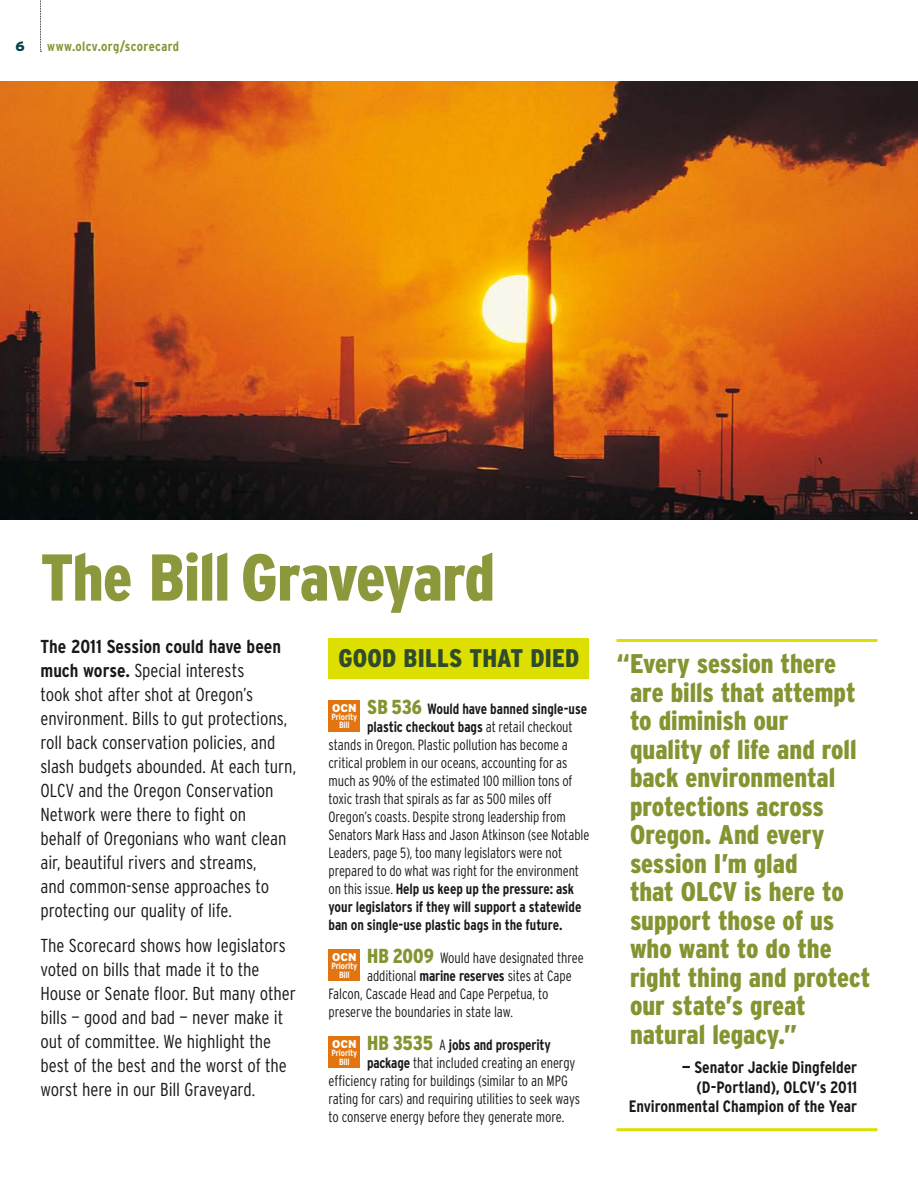
<style>
.page{position:relative;width:918px;height:1188px;background:#fff}
.page>*{position:absolute;margin:0;border:0;box-sizing:border-box;transform-origin:0 0}
.t1{font:900 condensed 66px "Interstate";letter-spacing:-.02em;color:#8d983d}
.t2{font:900 condensed 27px/28.5px "Interstate";color:#869331}
.t3{font:900 condensed 25.5px "Interstate";color:#2f4b29}
.t4{font:300 condensed 18.75px/24px "Interstate";letter-spacing:-.005em;color:#1a1818}
.t5{font:700 condensed 16.5px/19.5px "Interstate";letter-spacing:-.005em;color:#1a1818;text-align:right}
.t6{font:300 condensed 14.85px "Interstate";letter-spacing:-.005em;color:#1a1818;scale:.95 1}
.t7{font:700 condensed 14.85px "Interstate";letter-spacing:-.005em;color:#1a1818;scale:.95 1}
.t8{font:700 condensed 13.5px "Interstate";letter-spacing:.025em;color:#869331}
.t9{font:900 13.5px "Interstate";color:#00454b}
.t10{font:900 11.25px "Interstate";color:#fff}
.t11{font:700 condensed 9px/8.2px "Interstate";letter-spacing:-.015em;color:#fff;text-align:center}
.s1{font-weight:700}
.s2{font-weight:900;font-size:20.25px;color:#869331}
.s3{font-weight:300}
</style>
<div class="page">
<svg style="left:40px;top:0;width:1px;height:52px"></svg>
<img style="left:0;top:81px;width:918px;height:438px">
<div style="left:328px;top:700px;width:32px;height:32px;background:#e37511"></div>
<div style="left:328px;top:949px;width:32px;height:32px;background:#e37511"></div>
<div style="left:328px;top:1036px;width:32px;height:32px;background:#e37511"></div>
<hr style="left:616px;top:639px;width:262px;height:3px;background:#dddf00">
<hr style="left:616px;top:1128px;width:262px;height:3px;background:#dddf00">
<div style="left:328px;top:638px;width:262px;height:40px;background:#dddf00"></div>
<p class="t9" style="left:16px;top:39px;width:11px">6</p>
<p class="t8" style="left:47px;top:39px;width:134px">www.olcv.org/scorecard</p>
<h1 class="t1" style="left:40px;top:541px;width:456px">The Bill Graveyard</h1>
<h3 class="t3" style="left:339px;top:644px;width:242px">good Bills THAT died</h3>
<p class="t4" style="left:40px;top:634px;width:257px"><span class="s1">The 2011 Session could have been much worse.</span> Special interests<br>took shot after shot at Oregon’s environment. Bills to gut protections, roll back conservation policies, and slash budgets abounded. At each turn, OLCV and the Oregon Conservation Network were there to fight on<br>behalf of Oregonians who want clean air, beautiful rivers and streams,<br>and common-sense approaches to protecting our quality of life.</p>
<p class="t4" style="left:40px;top:933px;width:257px">The Scorecard shows how legislators voted on bills that made it to the House or Senate floor. But many other bills — good and bad — never make it out of committee. We highlight the best of the best and the worst of the worst here in our Bill Graveyard.</p>
<p class="t7" style="left:367px;top:700px;width:233px"><span class="s2">SB 536</span> Would have banned single-use</p>
<p class="t7" style="left:367px;top:718px;width:218px">plastic checkout bags <span class="s3">at retail checkout</span></p>
<p class="t6" style="left:328px;top:736px;width:254px">stands in Oregon. Plastic pollution has become a</p>
<p class="t6" style="left:328px;top:754px;width:253px">critical problem in our oceans, accounting for as</p>
<p class="t6" style="left:328px;top:772px;width:258px">much as 90% of the estimated 100 million tons of</p>
<p class="t6" style="left:328px;top:790px;width:237px">toxic trash that spirals as far as 500 miles off</p>
<p class="t6" style="left:328px;top:808px;width:251px">Oregon’s coasts. Despite strong leadership from</p>
<p class="t6" style="left:328px;top:826px;width:276px">Senators Mark Hass and Jason Atkinson (see Notable</p>
<p class="t6" style="left:328px;top:844px;width:248px">Leaders, page 5), too many legislators were not</p>
<p class="t6" style="left:328px;top:862px;width:265px">prepared to do what was right for the environment</p>
<p class="t7" style="left:328px;top:880px;width:260px"><span class="s3">on this issue.</span> Help us keep up the pressure: ask</p>
<p class="t7" style="left:328px;top:898px;width:268px">your legislators if they will support a statewide</p>
<p class="t7" style="left:328px;top:916px;width:248px">ban on single-use plastic bags in the future.</p>
<p class="t10" style="left:332px;top:951px;width:26px">OCN</p>
<p class="t11" style="left:331px;top:962px;width:27px">Priority<br>Bill</p>
<p class="t10" style="left:332px;top:701px;width:26px">OCN</p>
<p class="t11" style="left:331px;top:713px;width:27px">Priority<br>Bill</p>
<p class="t6" style="left:367px;top:949px;width:229px"><span class="s2">HB 2009</span> Would have designated three</p>
<p class="t6" style="left:367px;top:967px;width:217px">additional <span class="s1">marine reserves</span> sites at Cape</p>
<p class="t6" style="left:329px;top:985px;width:233px">Falcon, Cascade Head and Cape Perpetua, to</p>
<p class="t6" style="left:329px;top:1003px;width:196px">preserve the boundaries in state law.</p>
<p class="t10" style="left:332px;top:1038px;width:26px">OCN</p>
<p class="t11" style="left:331px;top:1049px;width:27px">Priority<br>Bill</p>
<p class="t7" style="left:367px;top:1036px;width:195px"><span class="s2">HB 3535</span> <span class="s3">A</span> jobs and prosperity</p>
<p class="t6" style="left:367px;top:1054px;width:221px"><span class="s1">package</span> that included creating an energy</p>
<p class="t6" style="left:328px;top:1072px;width:238px">efficiency rating for buildings (similar to an mpg</p>
<p class="t6" style="left:328px;top:1090px;width:266px">rating for cars) and requiring utilities to seek ways</p>
<p class="t6" style="left:328px;top:1108px;width:250px">to conserve energy before they generate more.</p>
<h2 class="t2" style="left:630px;top:649px;width:228px;text-indent:-14px">“ Every session there are bills that attempt to diminish our quality of life and roll back environmental protections across<br>Oregon. And every session I’m glad<br>that OLCV</h2>
<h2 class="t2" style="left:630px;top:878px;width:242px;text-indent:114px">is here to support those of us who want to do the right thing and protect our state’s great natural legacy.”</h2>
<p class="t5" style="left:629px;top:1057px;width:230px">— Senator Jackie Dingfelder (D-Portland), OLCV’s 2011<br>Environmental Champion of the Year</p>
</div>
